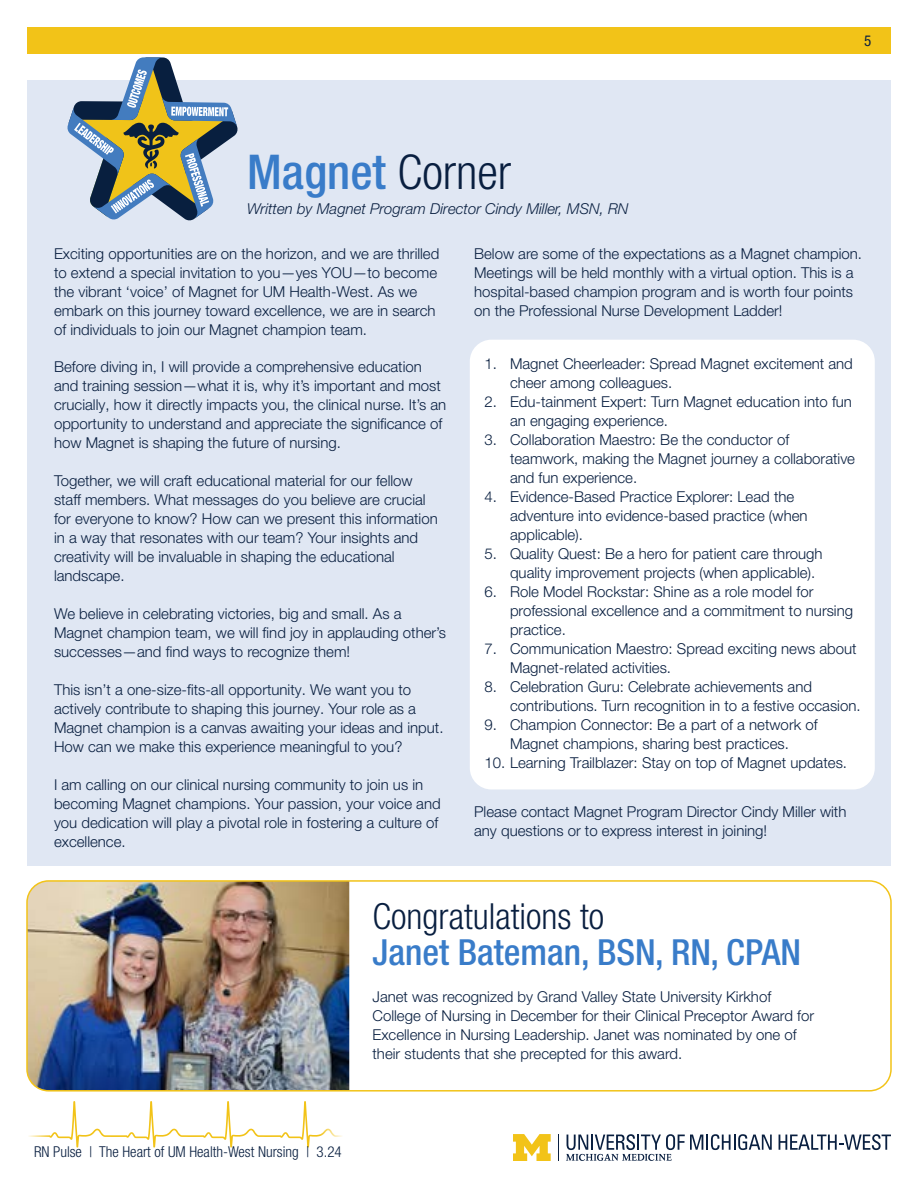
<style>
.page{position:relative;width:918px;height:1188px;background:#fff}
.page>*{position:absolute;margin:0;border:0;box-sizing:border-box;transform-origin:0 0}
.t1{font:500 condensed 48px "Helvetica Neue LT Pro";color:#397cc9}
.t2{font:500 condensed 36px "Helvetica Neue LT Pro";color:#397cc9}
.t3{font:300 condensed 36px "Helvetica Neue LT Pro";color:#091f40}
.t4{font:300 15px/18.9px "Helvetica Neue LT Pro";color:#091f40}
.t5{font:italic 300 15px "Helvetica Neue LT Pro";color:#091f40}
.t6{font:300 condensed 15px "Helvetica Neue LT Pro";color:#091f40}
.t7{font:condensed 15px "Helvetica Neue LT Pro";color:#091f40}
.s1{font-weight:300;color:#091f40}
</style>
<div class="page">
<div style="left:27px;top:80px;width:864px;height:786px;background:#e0e7f3"></div>
<div style="left:470px;top:340px;width:405px;height:449px;background:#fff;border-radius:22px"></div>
<img style="left:29px;top:883px;width:320px;height:206px">
<div style="left:26px;top:880px;width:866px;height:212px;border:2px solid #f2c318;border-radius:22px"></div>
<svg style="left:779px;top:1134px;width:112px;height:16px"></svg>
<svg style="left:513px;top:1134px;width:38px;height:27px"></svg>
<svg style="left:566px;top:1134px;width:206px;height:27px"></svg>
<svg style="left:558px;top:1134px;width:1px;height:27px"></svg>
<div style="left:27px;top:27px;width:864px;height:27px;background:#f2c318"></div>
<svg style="left:51px;top:1101px;width:268px;height:47px"></svg>
<svg style="left:29px;top:1135px;width:22px;height:3px"></svg>
<svg style="left:319px;top:1128px;width:23px;height:9px"></svg>
<svg style="left:67px;top:57px;width:171px;height:164px"></svg>
<p class="t7" style="left:864px;top:32px;width:9px">5</p>
<h1 class="t1" style="left:247px;top:143px;width:265px">Magnet <span class="s1">Corner</span></h1>
<p class="t5" style="left:247px;top:200px;width:383px">Written by Magnet Program Director Cindy Miller, MSN, RN</p>
<p class="t4" style="left:54px;top:244px;width:387px">Exciting opportunities are on the horizon, and we are thrilled to extend a special invitation to you—yes YOU—to become the vibrant ‘voice’ of Magnet for UM Health-West. As we embark on this journey toward excellence, we are in search of individuals to join our Magnet champion team.</p>
<p class="t4" style="left:54px;top:357px;width:394px">Before diving in, I will provide a comprehensive education and training session—what it is, why it’s important and most crucially, how it directly impacts you, the clinical nurse. It’s an opportunity to understand and appreciate the significance of how Magnet is shaping the future of nursing.</p>
<p class="t4" style="left:54px;top:471px;width:385px">Together, we will craft educational material for our fellow staff members. What messages do you believe are crucial for everyone to know? How can we present this information in a way that resonates with our team? Your insights and creativity will be invaluable in shaping the educational landscape.</p>
<p class="t4" style="left:54px;top:604px;width:394px">We believe in celebrating victories, big and small. As a<br>Magnet champion team, we will find joy in applauding other’s successes—and find ways to recognize them!</p>
<p class="t4" style="left:54px;top:680px;width:391px">This isn’t a one-size-fits-all opportunity. We want you to actively contribute to shaping this journey. Your role as a Magnet champion is a canvas awaiting your ideas and input.<br>How can we make this experience meaningful to you?</p>
<p class="t4" style="left:54px;top:775px;width:388px">I am calling on our clinical nursing community to join us in becoming Magnet champions. Your passion, your voice and you dedication will play a pivotal role in fostering a culture of excellence.</p>
<p class="t4" style="left:474px;top:243px;width:389px">Below are some of the expectations as a Magnet champion.<br>Meetings will be held monthly with a virtual option. This is a hospital-based champion program and is worth four points on the Professional Nurse Development Ladder!</p>
<p class="t4" style="left:510px;top:354px;width:344px;text-indent:-26px">1. Magnet Cheerleader: Spread Magnet excitement and cheer among colleagues.</p>
<p class="t4" style="left:510px;top:392px;width:343px;text-indent:-26px">2. Edu-tainment Expert: Turn Magnet education into fun an engaging experience.</p>
<p class="t4" style="left:510px;top:430px;width:347px;text-indent:-26px">3. Collaboration Maestro: Be the conductor of teamwork, making the Magnet journey a collaborative and fun experience.</p>
<p class="t4" style="left:510px;top:487px;width:299px;text-indent:-26px">4. Evidence-Based Practice Explorer: Lead the adventure into evidence-based practice (when applicable).</p>
<p class="t4" style="left:510px;top:544px;width:314px;text-indent:-26px">5. Quality Quest: Be a hero for patient care through quality improvement projects (when applicable).</p>
<p class="t4" style="left:510px;top:582px;width:345px;text-indent:-26px">6. Role Model Rockstar: Shine as a role model for professional excellence and a commitment to nursing practice.</p>
<p class="t4" style="left:510px;top:639px;width:348px;text-indent:-26px">7. Communication Maestro: Spread exciting news about<br>Magnet-related activities.</p>
<p class="t4" style="left:510px;top:677px;width:352px;text-indent:-26px">8. Celebration Guru: Celebrate achievements and contributions. Turn recognition in to a festive occasion.</p>
<p class="t4" style="left:485px;top:715px;width:335px;text-align:center">9. Champion Connector: Be a part of a network of<br>Magnet champions, sharing best practices.</p>
<p class="t4" style="left:485px;top:753px;width:364px">10. Learning Trailblazer: Stay on top of Magnet updates.</p>
<p class="t4" style="left:474px;top:802px;width:374px">Please contact Magnet Program Director Cindy Miller with any questions or to express interest in joining!</p>
<h2 class="t3" style="left:373px;top:895px;width:233px">Congratulations to</h2>
<h2 class="t2" style="left:373px;top:930px;width:430px">Janet Bateman, BSN, RN, CPAN</h2>
<p class="t4" style="left:373px;top:987px;width:443px">Janet was recognized by Grand Valley State University Kirkhof College of Nursing in December for their Clinical Preceptor Award for Excellence in Nursing Leadership. Janet was nominated by one of their students that she precepted for this award.</p>
<p class="t6" style="left:34px;top:1142px;width:309px">RN Pulse | The Heart of UM Health-West Nursing | 3.24</p>
</div>
